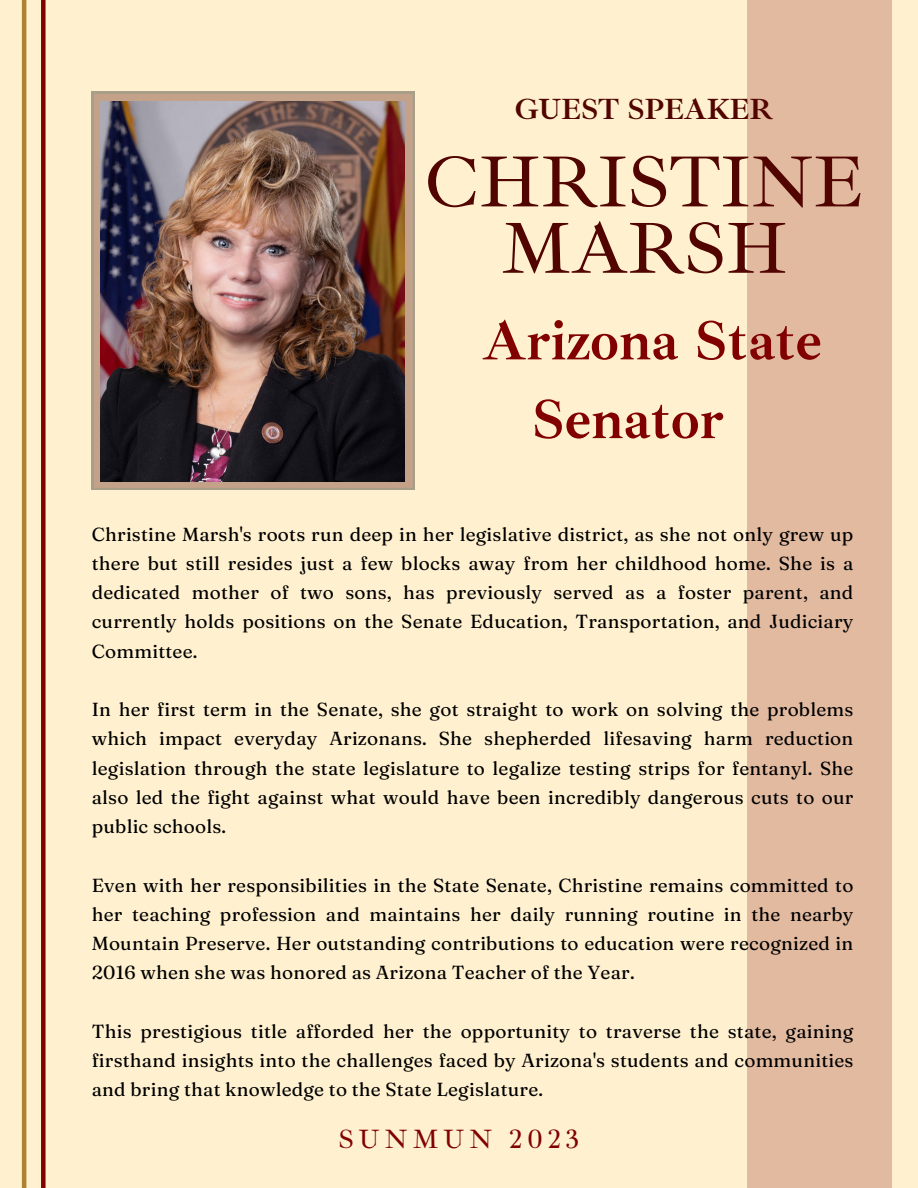
<style>
.page{position:relative;width:918px;height:1188px;background:#fff1cf}
.page>*{position:absolute;margin:0;border:0;box-sizing:border-box;transform-origin:0 0}
.t1{font:73.95px/66.3px "Ibarra Real Nova";letter-spacing:-.01em;color:#510400;text-align:center}
.t2{font:700 56.85px/78.8px "Ibarra Real Nova";color:#810101}
.t3{font:700 30px "Ibarra Real Nova";letter-spacing:-.01em;color:#510400}
.t4{font:27.15px "Ibarra Real Nova";letter-spacing:.17em;color:#810101}
.t5{font:18.9px/29.2px "Fraunces 9 pt";letter-spacing:.01em;color:#000;text-align:justify}
</style>
<div class="page">
<div style="left:747px;top:0;width:145px;height:1188px;background:#e2baa0"></div>
<svg style="left:92px;top:92px;width:323px;height:398px;background:#b99d86"></svg>
<img style="left:100px;top:101px;width:305px;height:380px">
<hr style="left:22px;top:0;width:4px;height:1188px;background:#ad8330">
<div style="left:41px;top:0;width:5px;height:1188px;background:#810101"></div>
<p class="t3" style="left:515px;top:90px;width:260px">GUEST SPEAKER</p>
<p class="t1" style="left:425px;top:149px;width:440px">CHRISTINE<br>MARSH</p>
<p class="t2" style="left:532px;top:302px;width:291px;text-indent:-50px">Arizona State<br>Senator</p>
<p class="t5" style="left:92px;top:519px;width:763px">Christine Marsh's roots run deep in her legislative district, as she not only grew up there but still resides just a few blocks away from her childhood home. She is a dedicated mother of two sons, has previously served as a foster parent, and currently holds positions on the Senate Education, Transportation, and Judiciary Committee.</p>
<p class="t5" style="left:92px;top:695px;width:763px">In her first term in the Senate, she got straight to work on solving the problems which impact everyday Arizonans. She shepherded lifesaving harm reduction legislation through the state legislature to legalize testing strips for fentanyl. She also led the fight against what would have been incredibly dangerous cuts to our public schools.</p>
<p class="t5" style="left:92px;top:870px;width:763px">Even with her responsibilities in the State Senate, Christine remains committed to her teaching profession and maintains her daily running routine in the nearby Mountain Preserve. Her outstanding contributions to education were recognized in 2016 when she was honored as Arizona Teacher of the Year.</p>
<p class="t5" style="left:92px;top:1016px;width:763px">This prestigious title afforded her the opportunity to traverse the state, gaining firsthand insights into the challenges faced by Arizona's students and communities and bring that knowledge to the State Legislature.</p>
<p class="t4" style="left:338px;top:1122px;width:243px">SUNMUN 2023</p>
</div>
